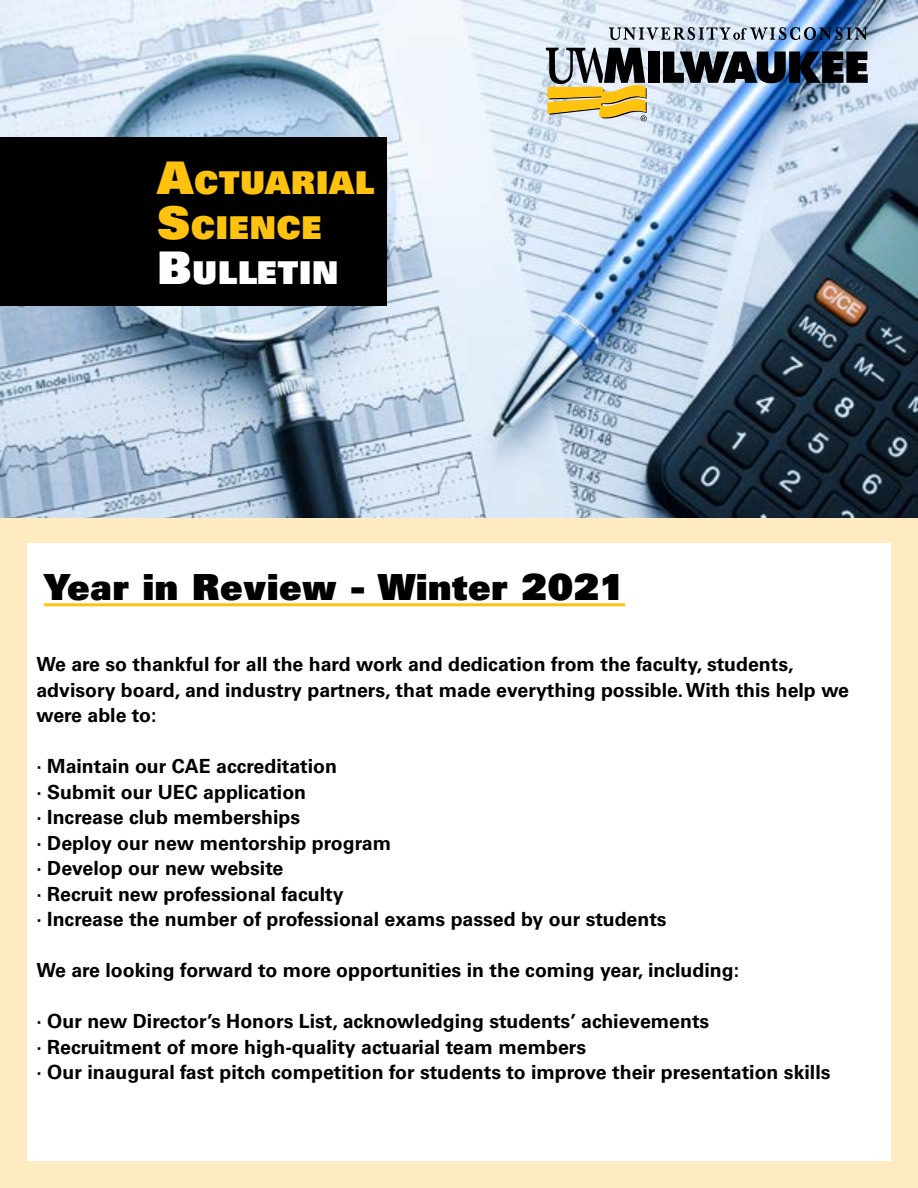
<style>
.page{position:relative;width:918px;height:1188px;background:#fff}
.page>*{position:absolute;margin:0;border:0;box-sizing:border-box;transform-origin:0 0}
.t1{font:36px "Univers LT Std X Black";letter-spacing:.02em;color:#000}
.t2{font:31.5px/45px "Univers LT Std X Black";letter-spacing:.03em;color:#ffc20e}
.t3{font:700 19.5px/25.5px "Univers LT Std";color:#000}
.s1{font-size:45px}
.s2{font-size:45px;color:#fff}
.s3{color:#fff}
</style>
<div class="page">
<img style="left:0;top:0;width:918px;height:519px">
<div style="left:0;top:137px;width:387px;height:169px;background:#000"></div>
<div style="left:0;top:519px;width:918px;height:669px;background:#ffebc1"></div>
<svg style="left:546px;top:48px;width:101px;height:73px;background:#a89b6b"></svg>
<img style="left:609px;top:27px;width:258px;height:13px">
<div style="left:648px;top:52px;width:11px;height:31px;background:#000"></div>
<img style="left:663px;top:52px;width:205px;height:31px">
<div style="left:27px;top:543px;width:864px;height:618px;background:#fff"></div>
<hr style="left:44px;top:603px;width:581px;height:3px;background:#ffc20e">
<h2 class="t2" style="left:158px;top:160px;width:218px"><span class="s1">A</span>CTUARIAL<br><span class="s1">S</span>CIENCE<br><span class="s2">B</span><span class="s3">ULLETIN</span></h2>
<h1 class="t1" style="left:44px;top:563px;width:583px">Year in Review - Winter 2021</h1>
<p class="t3" style="left:36px;top:652px;width:814px">We are so thankful for all the hard work and dedication from the faculty, students, advisory board, and industry partners, that made everything possible. With this help we were able to:</p>
<p class="t3" style="left:36px;top:754px;width:632px">· Maintain our CAE accreditation<br>· Submit our UEC application<br>· Increase club memberships<br>· Deploy our new mentorship program<br>· Develop our new website<br>· Recruit new professional faculty<br>· Increase the number of professional exams passed by our students</p>
<p class="t3" style="left:36px;top:958px;width:704px">We are looking forward to more opportunities in the coming year, including:</p>
<p class="t3" style="left:36px;top:1009px;width:796px">· Our new Director’s Honors List, acknowledging students’ achievements<br>· Recruitment of more high-quality actuarial team members<br>· Our inaugural fast pitch competition for students to improve their presentation skills</p>
</div>
